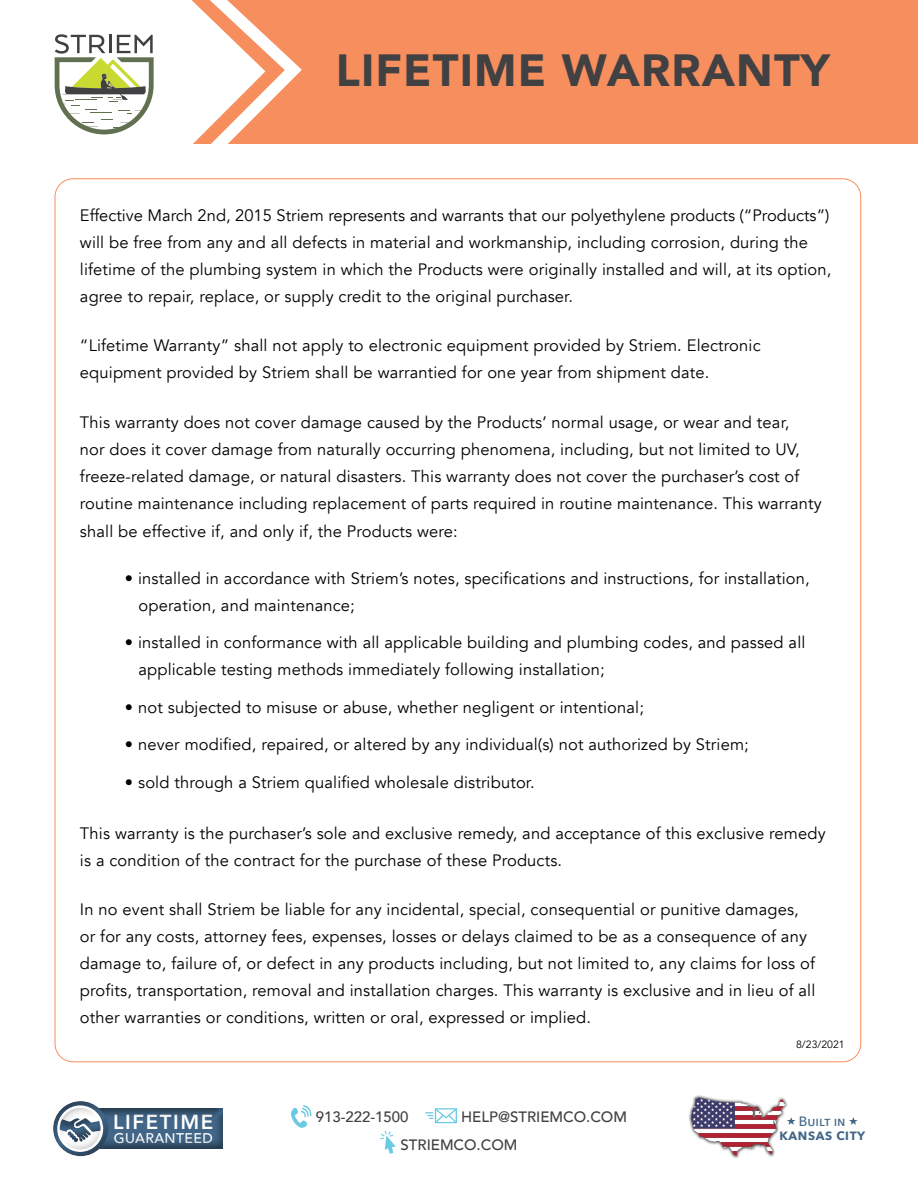
<style>
.page{position:relative;width:918px;height:1188px;background:#fff}
.page>*{position:absolute;margin:0;border:0;box-sizing:border-box;transform-origin:0 0}
.t1{font:900 45px "Avenir";letter-spacing:.025em;color:#414042}
.t2{font:800 20.4px "Avenir";letter-spacing:.08em;color:#fff}
.t3{font:16.5px/27px "Avenir";letter-spacing:.01em;color:#000}
.t4{font:500 15px/28.5px "Avenir";color:#414042}
.t5{font:500 13.95px "Avenir";letter-spacing:.025em;color:#fff}
.t6{font:500 13.5px "Avenir Next";color:#416688}
.t7{font:700 12px "Avenir Next";letter-spacing:.05em;color:#416688}
.t8{font:10.5px "Avenir";color:#000}
</style>
<div class="page">
<div style="left:86px;top:1098px;width:147px;height:54px;background:#000;opacity:.5"></div>
<svg style="left:291px;top:1105px;width:21px;height:23px"></svg>
<svg style="left:425px;top:1108px;width:32px;height:16px"></svg>
<div style="left:40px;top:1090px;width:82px;height:68px;background:#000;opacity:.5"></div>
<div style="left:41px;top:1098px;width:79px;height:44px;background:#000;opacity:.5"></div>
<div style="left:57px;top:1105px;width:46px;height:47px;border:2px solid #fff;border-radius:50%"></div>
<div style="left:688px;top:1094px;width:101px;height:65px;background:#000;opacity:.8"></div>
<svg style="left:691px;top:1097px;width:104px;height:59px"></svg>
<svg style="left:849px;top:1117px;width:9px;height:8px"></svg>
<svg style="left:380px;top:1130px;width:16px;height:24px"></svg>
<div style="left:0;top:0;width:918px;height:144px;background:#f68e5e"></div>
<svg style="left:265px;top:35px;width:37px;height:72px"></svg>
<svg style="left:0;top:0;width:265px;height:243px;fill:#fff"></svg>
<svg style="left:55px;top:34px;width:99px;height:100px;background:#cacdba"></svg>
<h1 class="t1" style="left:336px;top:31px;width:496px">LIFETIME WARRANTY</h1>
<p class="t3" style="left:80px;top:202px;width:753px">Effective March 2nd, 2015 Striem represents and warrants that our polyethylene products (“Products”) will be free from any and all defects in material and workmanship, including corrosion, during the lifetime of the plumbing system in which the Products were originally installed and will, at its option, agree to repair, replace, or supply credit to the original purchaser.</p>
<p class="t3" style="left:80px;top:333px;width:682px">“Lifetime Warranty” shall not apply to electronic equipment provided by Striem. Electronic equipment provided by Striem shall be warrantied for one year from shipment date.</p>
<p class="t3" style="left:80px;top:409px;width:743px">This warranty does not cover damage caused by the Products’ normal usage, or wear and tear,<br>nor does it cover damage from naturally occurring phenomena, including, but not limited to UV, freeze-related damage, or natural disasters. This warranty does not cover the purchaser’s cost of routine maintenance including replacement of parts required in routine maintenance. This warranty</p>
<p class="t3" style="left:80px;top:519px;width:379px">shall be effective if, and only if, the Products were:</p>
<p class="t3" style="left:138px;top:565px;width:673px;text-indent:-13px">• installed in accordance with Striem’s notes, specifications and instructions, for installation, operation, and maintenance;</p>
<p class="t3" style="left:138px;top:630px;width:668px;text-indent:-13px">• installed in conformance with all applicable building and plumbing codes, and passed all applicable testing methods immediately following installation;</p>
<p class="t3" style="left:125px;top:694px;width:520px">• not subjected to misuse or abuse, whether negligent or intentional;</p>
<p class="t3" style="left:125px;top:732px;width:625px">• never modified, repaired, or altered by any individual(s) not authorized by Striem;</p>
<p class="t3" style="left:125px;top:769px;width:411px">• sold through a Striem qualified wholesale distributor.</p>
<p class="t3" style="left:80px;top:820px;width:747px">This warranty is the purchaser’s sole and exclusive remedy, and acceptance of this exclusive remedy is a condition of the contract for the purchase of these Products.</p>
<p class="t3" style="left:80px;top:897px;width:737px">In no event shall Striem be liable for any incidental, special, consequential or punitive damages, or for any costs, attorney fees, expenses, losses or delays claimed to be as a consequence of any damage to, failure of, or defect in any products including, but not limited to, any claims for loss of profits, transportation, removal and installation charges. This warranty is exclusive and in lieu of all other warranties or conditions, written or oral, expressed or implied.</p>
<p class="t8" style="left:796px;top:1038px;width:50px">8/23/2021</p>
<p class="t2" style="left:113px;top:1106px;width:102px">LIFETIME</p>
<p class="t5" style="left:114px;top:1126px;width:100px">GUARANTEED</p>
<p class="t4" style="left:316px;top:1101px;width:94px">913-222-1500</p>
<p class="t4" style="left:401px;top:1101px;width:228px;text-indent:61px">HELP@STRIEMCO.COM<br>STRIEMCO.COM</p>
<p class="t6" style="left:799px;top:1110px;width:48px">Built in</p>
<p class="t7" style="left:780px;top:1125px;width:87px">KANSAS CITY</p>
</div>
